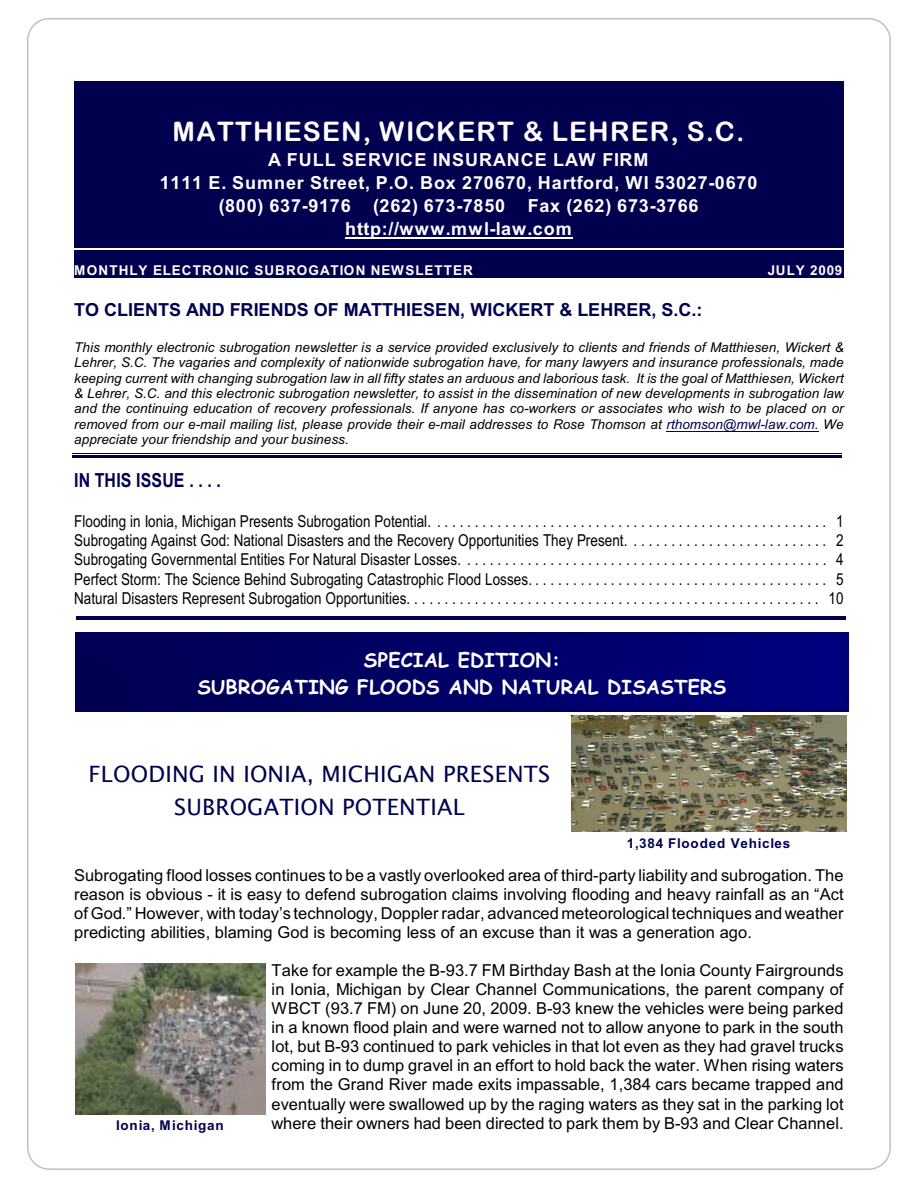
<style>
.page{position:relative;width:918px;height:1188px;background:#fff}
.page>*{position:absolute;margin:0;border:0;box-sizing:border-box;transform-origin:0 0}
.t1{font:27px "Arial Rounded MT Bold";letter-spacing:.045em;color:#fff}
.t2{font:22.35px/32.7px "Lucida Sans Unicode";letter-spacing:.01em;color:#00004f;text-align:center}
.t3{font:700 19.5px/27.6px "Comic Sans MS";letter-spacing:.01em;color:#fff;text-align:center}
.t4{font:700 19.5px "Arial Narrow";letter-spacing:.005em;color:#00004f}
.t5{font:700 18px/23.1px "Arial";letter-spacing:.045em;color:#fff;text-align:center}
.t6{font:700 18px "Arial";letter-spacing:.005em;color:#00004f}
.t7{font:16.5px/19px "Arial";color:#000;text-align:justify}
.t8{font:16.5px/19.5px "Arial Narrow";letter-spacing:.005em;color:#000;text-align:justify}
.t9{font:italic 13.5px/15.5px "Arial";letter-spacing:.005em;color:#000;text-align:justify}
.t10{font:700 13.5px "Arial";letter-spacing:.08em;color:#fff}
.t11{font:700 13.5px "Arial";letter-spacing:.06em;color:#00004f}
.t12{font:700 13.5px "Arial";letter-spacing:.06em;color:#fff}
.s1{color:#00004f}
</style>
<div class="page">
<div style="left:74px;top:81px;width:769px;height:33px;background:#00004f"></div>
<div style="left:74px;top:114px;width:769px;height:33px;background:#00004f"></div>
<div style="left:74px;top:147px;width:769px;height:23px;background:#00004f"></div>
<div style="left:74px;top:170px;width:769px;height:23px;background:#00004f"></div>
<div style="left:74px;top:193px;width:769px;height:23px;background:#00004f"></div>
<div style="left:74px;top:216px;width:769px;height:44px;background:#00004f"></div>
<div style="left:74px;top:260px;width:769px;height:18px;background:#00004f"></div>
<svg style="left:75px;top:632px;width:774px;height:80px;background:#006"></svg>
<hr style="left:345px;top:237px;width:228px;height:1px;background:#fff">
<hr style="left:667px;top:431px;width:148px;height:1px;background:#00004f">
<hr style="left:75px;top:248px;width:769px;height:2px;background:#fff">
<hr style="left:72px;top:454px;width:770px;height:1px;background:#00004f">
<hr style="left:72px;top:455px;width:770px;height:3px;background:#00004f">
<hr style="left:76px;top:616px;width:769px;height:1px;background:#00004f">
<hr style="left:76px;top:617px;width:769px;height:3px;background:#00004f">
<img style="left:572px;top:716px;width:274px;height:115px">
<img style="left:76px;top:964px;width:189px;height:150px">
<h1 class="t1" style="left:172px;top:121px;width:574px">MATTHIESEN, WICKERT &amp; LEHRER, S.C.</h1>
<p class="t5" style="left:160px;top:149px;width:599px">A FULL SERVICE INSURANCE LAW FIRM<br>1111 E. Sumner Street, P.O. Box 270670, Hartford, WI 53027-0670 (800) 637-9176 (262) 673-7850 Fax (262) 673-3766 http://www.mwl-law.com</p>
<p class="t10" style="left:74px;top:265px;width:400px">MONTHLY ELECTRONIC SUBROGATION NEWSLETTER</p>
<p class="t12" style="left:768px;top:265px;width:76px">JULY 2009</p>
<p class="t6" style="left:74px;top:303px;width:630px">TO CLIENTS AND FRIENDS OF MATTHIESEN, WICKERT &amp; LEHRER, S.C.:</p>
<p class="t9" style="left:74px;top:340px;width:771px">This monthly electronic subrogation newsletter is a service provided exclusively to clients and friends of Matthiesen, Wickert &amp; Lehrer, S.C. The vagaries and complexity of nationwide subrogation have, for many lawyers and insurance professionals, made keeping current with changing subrogation law in all fifty states an arduous and laborious task. It is the goal of Matthiesen, Wickert &amp; Lehrer, S.C. and this electronic subrogation newsletter, to assist in the dissemination of new developments in subrogation law and the continuing education of recovery professionals. If anyone has co-workers or associates who wish to be placed on or removed from our e-mail mailing list, please provide their e-mail addresses to Rose Thomson at <span class="s1">rthomson@mwl-law.com</span>. We appreciate your friendship and your business.</p>
<p class="t4" style="left:74px;top:473px;width:148px">IN THIS ISSUE . . . .</p>
<p class="t8" style="left:74px;top:512px;width:771px">Flooding in Ionia, Michigan Presents Subrogation Potential. .................................................... 1<br>Subrogating Against God: National Disasters and the Recovery Opportunities They Present. . . . . . . . . . . . . . . . . . . . . . . . . . . 2<br>Subrogating Governmental Entities For Natural Disaster Losses. ................................................ 4<br>Perfect Storm: The Science Behind Subrogating Catastrophic Flood Losses. . . . . . . . . . . . . . . . . . . . . . . . . . . . . . . . . . . . . . . . 5<br>Natural Disasters Represent Subrogation Opportunities....................................................... 10</p>
<p class="t3" style="left:197px;top:648px;width:530px">SPECIAL EDITION:<br>SUBROGATING FLOODS AND NATURAL DISASTERS</p>
<h2 class="t2" style="left:89px;top:760px;width:463px">FLOODING IN IONIA, MICHIGAN PRESENTS<br>SUBROGATION POTENTIAL</h2>
<p class="t11" style="left:627px;top:838px;width:165px">1,384 Flooded Vehicles</p>
<p class="t7" style="left:74px;top:867px;width:771px">Subrogating flood losses continues to be a vastly overlooked area of third-party liability and subrogation. The reason is obvious - it is easy to defend subrogation claims involving flooding and heavy rainfall as an “Act of God.” However, with today’s technology, Doppler radar, advanced meteorological techniques and weather predicting abilities, blaming God is becoming less of an excuse than it was a generation ago.</p>
<p class="t7" style="left:272px;top:962px;width:574px">Take for example the B-93.7 FM Birthday Bash at the Ionia County Fairgrounds in Ionia, Michigan by Clear Channel Communications, the parent company of WBCT (93.7 FM) on June 20, 2009. B-93 knew the vehicles were being parked in a known flood plain and were warned not to allow anyone to park in the south lot, but B-93 continued to park vehicles in that lot even as they had gravel trucks coming in to dump gravel in an effort to hold back the water. When rising waters from the Grand River made exits impassable, 1,384 cars became trapped and eventually were swallowed up by the raging waters as they sat in the parking lot where their owners had been directed to park them by B-93 and Clear Channel.</p>
<p class="t11" style="left:116px;top:1121px;width:109px">Ionia, Michigan</p>
</div>
